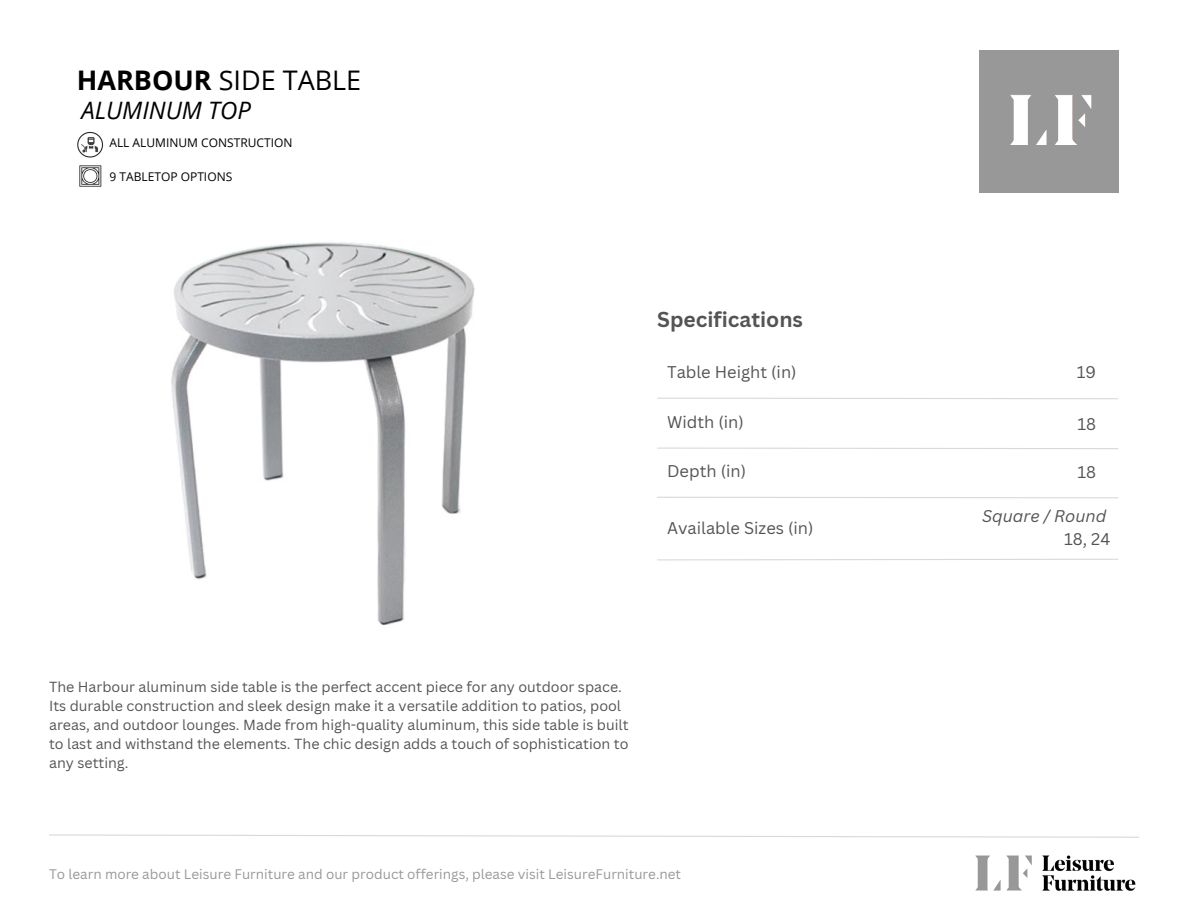
<style>
.page{position:relative;width:1188px;height:918px;background:#fff}
.page>*{position:absolute;margin:0;border:0;box-sizing:border-box;transform-origin:0 0}
.t1{font:27px "Open Sans";color:#000}
.t2{font:italic 24px "Open Sans";color:#000}
.t3{font:700 21px "Canva Sans";color:#545454}
.t4{font:16.5px "Canva Sans";color:#545454}
.t5{font:italic 16.5px "Canva Sans";color:#545454}
.t6{font:14.25px/19.2px "Canva Sans";color:#545454}
.t7{font:13.5px "Canva Sans";color:#989898}
.t8{font:12px "Open Sans";color:#000}
.s1{font-weight:700}
</style>
<div class="page">
<svg style="left:49px;top:834px;width:1090px;height:4px"></svg>
<img style="left:975px;top:855px;width:161px;height:36px">
<svg style="left:657px;top:496px;width:462px;height:3px"></svg>
<svg style="left:657px;top:397px;width:461px;height:3px"></svg>
<svg style="left:657px;top:447px;width:462px;height:2px"></svg>
<div style="left:979px;top:50px;width:140px;height:142px;background:#989898"></div>
<img style="left:1010px;top:95px;width:82px;height:50px">
<svg style="left:657px;top:558px;width:462px;height:3px"></svg>
<img style="left:79px;top:165px;width:23px;height:22px">
<img style="left:77px;top:131px;width:26px;height:26px">
<img style="left:171px;top:242px;width:304px;height:383px">
<p class="t1" style="left:77px;top:62px;width:286px"><span class="s1">HARBOUR</span> SIDE TABLE</p>
<p class="t2" style="left:81px;top:94px;width:171px">ALUMINUM TOP</p>
<p class="t8" style="left:109px;top:134px;width:185px">ALL ALUMINUM CONSTRUCTION</p>
<p class="t8" style="left:109px;top:168px;width:124px">9 TABLETOP OPTIONS</p>
<p class="t3" style="left:657px;top:304px;width:147px">Specifications</p>
<p class="t4" style="left:667px;top:361px;width:131px">Table Height (in)</p>
<p class="t4" style="left:667px;top:410px;width:78px">Width (in)</p>
<p class="t4" style="left:667px;top:459px;width:80px">Depth (in)</p>
<p class="t4" style="left:667px;top:517px;width:148px">Available Sizes (in)</p>
<p class="t6" style="left:49px;top:677px;width:581px">The Harbour aluminum side table is the perfect accent piece for any outdoor space.<br>Its durable construction and sleek design make it a versatile addition to patios, pool areas, and outdoor lounges. Made from high-quality aluminum, this side table is built to last and withstand the elements. The chic design adds a touch of sophistication to any setting.</p>
<p class="t7" style="left:49px;top:865px;width:634px">To learn more about Leisure Furniture and our product offerings, please visit LeisureFurniture.net</p>
<p class="t4" style="left:1077px;top:361px;width:21px">19</p>
<p class="t4" style="left:1077px;top:412px;width:20px">18</p>
<p class="t4" style="left:1077px;top:461px;width:20px">18</p>
<p class="t5" style="left:982px;top:504px;width:126px">Square / Round</p>
<p class="t4" style="left:1064px;top:527px;width:48px">18, 24</p>
</div>
